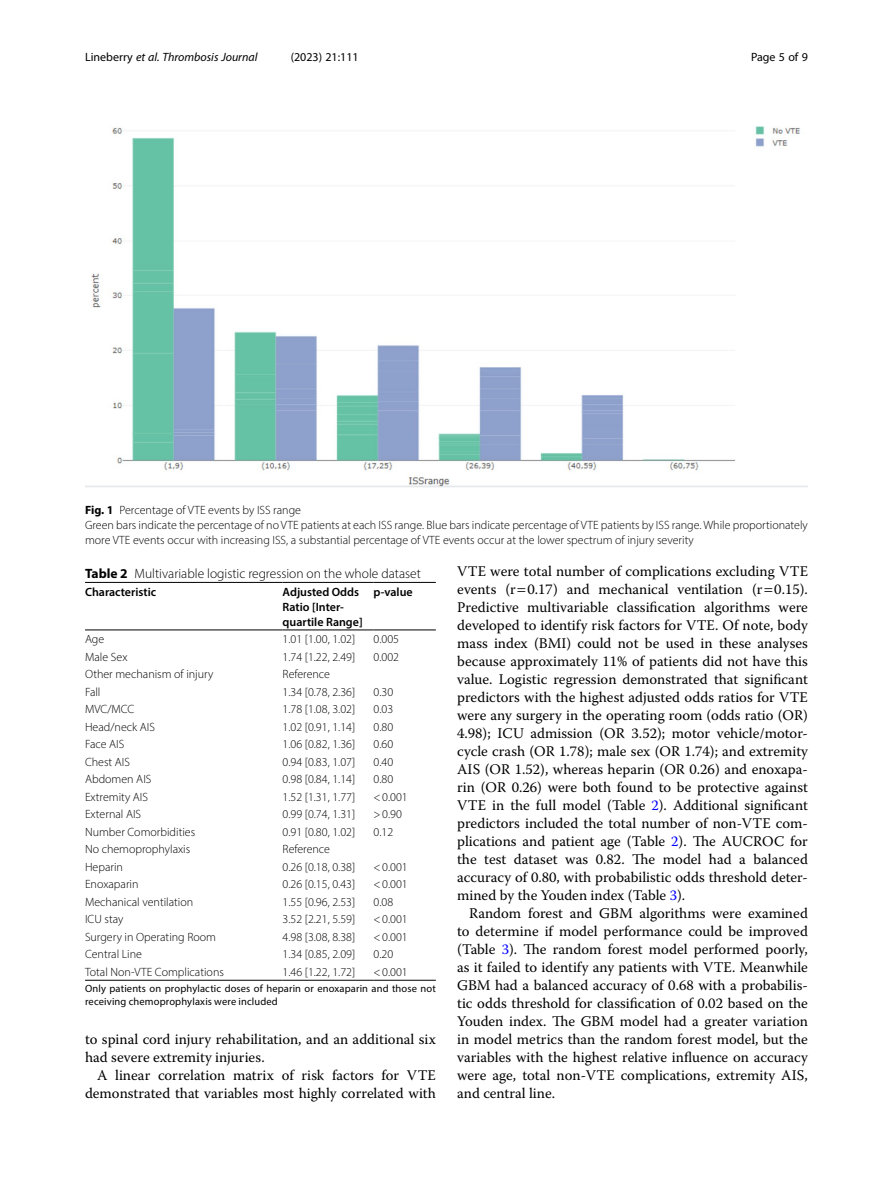
<style>
.page{position:relative;width:893px;height:1191px;background:#fff}
.page>*{position:absolute;margin:0;border:0;box-sizing:border-box;transform-origin:0 0}
.Body_Text_Indent{font:14.7px/18px "Warnock Pro";color:#000;text-align:justify}
.Table_Caption{font:300 13.5px "Myriad Pro";color:#000}
.Table_Body{font:300 12px "Myriad Pro";color:#000}
.Figure_Caption{font:300 12px/15px "Myriad Pro";color:#000}
.Table_Head{font:600 12px/15px "Myriad Pro";color:#000}
.t1{font:italic 12px "Myriad Pro";color:#000}
.t2{font:12px "Myriad Pro";color:#000}
.Table_Footnote{font:10.5px/12.8px "Myriad Pro";letter-spacing:.015em;color:#000}
.s1{font-style:normal}
.s2{font-weight:700}
.s3{color:#00f}
</style>
<div class="page">
<hr style="left:85px;top:629px;width:198px;height:1px;background:#000">
<hr style="left:283px;top:582px;width:91px;height:1px;background:#000">
<hr style="left:283px;top:629px;width:91px;height:1px;background:#000">
<hr style="left:374px;top:582px;width:62px;height:1px;background:#000">
<hr style="left:374px;top:629px;width:62px;height:1px;background:#000">
<hr style="left:283px;top:980px;width:91px;height:1px;background:#000">
<hr style="left:374px;top:980px;width:62px;height:1px;background:#000">
<hr style="left:85px;top:980px;width:198px;height:1px;background:#000">
<hr style="left:85px;top:582px;width:198px;height:1px;background:#000">
<img style="left:85px;top:126px;width:723px;height:361px">
<p class="t1" style="left:85px;top:50px;width:174px"><span class="s1">Lineberry</span> et al. Thrombosis Journal</p>
<p class="t2" style="left:291px;top:50px;width:70px">(2023) 21:111</p>
<p class="t2" style="left:751px;top:50px;width:58px">Page 5 of 9</p>
<p class="Figure_Caption" style="left:85px;top:502px;width:217px"><span class="s2">Fig. 1</span> Percentage of VTE events by ISS range</p>
<p class="Figure_Caption" style="left:85px;top:517px;width:724px">Green bars indicate the percentage of no VTE patients at each ISS range. Blue bars indicate percentage of VTE patients by ISS range. While proportionately more VTE events occur with increasing ISS, a substantial percentage of VTE events occur at the lower spectrum of injury severity</p>
<p class="Table_Caption" style="left:85px;top:565px;width:337px"><span class="s2">Table 2</span> Multivariable logistic regression on the whole dataset</p>
<p class="Table_Head" style="left:85px;top:584px;width:73px">Characteristic</p>
<p class="Table_Head" style="left:283px;top:584px;width:82px">Adjusted Odds<br>Ratio [Inter&shy;quartile Range]</p>
<p class="Table_Head" style="left:374px;top:584px;width:41px">p-value</p>
<p class="Table_Body" style="left:85px;top:632px;width:21px">Age</p>
<p class="Table_Body" style="left:283px;top:632px;width:74px">1.01 [1.00, 1.02]</p>
<p class="Table_Body" style="left:374px;top:632px;width:27px">0.005</p>
<p class="Table_Body" style="left:85px;top:649px;width:44px">Male Sex</p>
<p class="Table_Body" style="left:283px;top:649px;width:74px">1.74 [1.22, 2.49]</p>
<p class="Table_Body" style="left:374px;top:649px;width:27px">0.002</p>
<p class="Table_Body" style="left:85px;top:667px;width:130px">Other mechanism of injury</p>
<p class="Table_Body" style="left:283px;top:667px;width:49px">Reference</p>
<p class="Table_Body" style="left:85px;top:684px;width:17px">Fall</p>
<p class="Table_Body" style="left:283px;top:684px;width:74px">1.34 [0.78, 2.36]</p>
<p class="Table_Body" style="left:374px;top:684px;width:21px">0.30</p>
<p class="Table_Body" style="left:85px;top:702px;width:51px">MVC/MCC</p>
<p class="Table_Body" style="left:283px;top:702px;width:74px">1.78 [1.08, 3.02]</p>
<p class="Table_Body" style="left:374px;top:702px;width:21px">0.03</p>
<p class="Table_Body" style="left:85px;top:719px;width:71px">Head/neck AIS</p>
<p class="Table_Body" style="left:283px;top:719px;width:74px">1.02 [0.91, 1.14]</p>
<p class="Table_Body" style="left:374px;top:719px;width:21px">0.80</p>
<p class="Table_Body" style="left:85px;top:737px;width:41px">Face AIS</p>
<p class="Table_Body" style="left:283px;top:737px;width:74px">1.06 [0.82, 1.36]</p>
<p class="Table_Body" style="left:374px;top:737px;width:21px">0.60</p>
<p class="Table_Body" style="left:85px;top:754px;width:47px">Chest AIS</p>
<p class="Table_Body" style="left:283px;top:754px;width:74px">0.94 [0.83, 1.07]</p>
<p class="Table_Body" style="left:374px;top:754px;width:21px">0.40</p>
<p class="Table_Body" style="left:85px;top:772px;width:68px">Abdomen AIS</p>
<p class="Table_Body" style="left:283px;top:772px;width:74px">0.98 [0.84, 1.14]</p>
<p class="Table_Body" style="left:374px;top:772px;width:21px">0.80</p>
<p class="Table_Body" style="left:85px;top:789px;width:65px">Extremity AIS</p>
<p class="Table_Body" style="left:283px;top:789px;width:74px">1.52 [1.31, 1.77]</p>
<p class="Table_Body" style="left:374px;top:789px;width:36px">&lt;0.001</p>
<p class="Table_Body" style="left:85px;top:807px;width:58px">External AIS</p>
<p class="Table_Body" style="left:283px;top:807px;width:74px">0.99 [0.74, 1.31]</p>
<p class="Table_Body" style="left:374px;top:807px;width:30px">&gt;0.90</p>
<p class="Table_Body" style="left:85px;top:824px;width:112px">Number Comorbidities</p>
<p class="Table_Body" style="left:283px;top:824px;width:74px">0.91 [0.80, 1.02]</p>
<p class="Table_Body" style="left:374px;top:824px;width:21px">0.12</p>
<p class="Table_Body" style="left:85px;top:842px;width:107px">No chemoprophylaxis</p>
<p class="Table_Body" style="left:283px;top:842px;width:49px">Reference</p>
<p class="Table_Body" style="left:85px;top:859px;width:40px">Heparin</p>
<p class="Table_Body" style="left:283px;top:859px;width:74px">0.26 [0.18, 0.38]</p>
<p class="Table_Body" style="left:374px;top:859px;width:36px">&lt;0.001</p>
<p class="Table_Body" style="left:85px;top:877px;width:55px">Enoxaparin</p>
<p class="Table_Body" style="left:283px;top:877px;width:74px">0.26 [0.15, 0.43]</p>
<p class="Table_Body" style="left:374px;top:877px;width:36px">&lt;0.001</p>
<p class="Table_Body" style="left:85px;top:894px;width:110px">Mechanical ventilation</p>
<p class="Table_Body" style="left:283px;top:894px;width:74px">1.55 [0.96, 2.53]</p>
<p class="Table_Body" style="left:374px;top:894px;width:21px">0.08</p>
<p class="Table_Body" style="left:85px;top:912px;width:40px">ICU stay</p>
<p class="Table_Body" style="left:283px;top:912px;width:74px">3.52 [2.21, 5.59]</p>
<p class="Table_Body" style="left:374px;top:912px;width:36px">&lt;0.001</p>
<p class="Table_Body" style="left:85px;top:929px;width:133px">Surgery in Operating Room</p>
<p class="Table_Body" style="left:283px;top:929px;width:74px">4.98 [3.08, 8.38]</p>
<p class="Table_Body" style="left:374px;top:929px;width:36px">&lt;0.001</p>
<p class="Table_Body" style="left:85px;top:947px;width:59px">Central Line</p>
<p class="Table_Body" style="left:283px;top:947px;width:74px">1.34 [0.85, 2.09]</p>
<p class="Table_Body" style="left:374px;top:947px;width:21px">0.20</p>
<p class="Table_Body" style="left:85px;top:964px;width:140px">Total Non-VTE Complications</p>
<p class="Table_Body" style="left:283px;top:964px;width:74px">1.46 [1.22, 1.72]</p>
<p class="Table_Body" style="left:374px;top:964px;width:36px">&lt;0.001</p>
<p class="Table_Footnote" style="left:85px;top:982px;width:352px">Only patients on prophylactic doses of heparin or enoxaparin and those not receiving chemoprophylaxis were included</p>
<p class="Body_Text_Indent" style="left:85px;top:1030px;width:352px">to spinal cord injury rehabilitation, and an additional six had severe extremity injuries.</p>
<p class="Body_Text_Indent" style="left:85px;top:1066px;width:352px;text-align:right">A linear correlation matrix of risk factors for VTE demonstrated that variables most highly correlated with</p>
<p class="Body_Text_Indent" style="left:457px;top:562px;width:352px">VTE were total number of complications excluding VTE events (r 0.17) and mechanical ventilation (r 0.15).<br>Predictive multivariable classification algorithms were developed to identify risk factors for VTE. Of note, body mass index (BMI) could not be used in these analyses because approximately 11% of patients did not have this value. Logistic regression demonstrated that significant predictors with the highest adjusted odds ratios for VTE were any surgery in the operating room (odds ratio (OR)<br>4.98); ICU admission (OR 3.52); motor vehicle/motor&shy;cycle crash (OR 1.78); male sex (OR 1.74); and extremity AIS (OR 1.52), whereas heparin (OR 0.26) and enoxapa&shy;rin (OR 0.26) were both found to be protective against VTE in the full model (Table <span class="s3">2</span>). Additional significant predictors included the total number of non-VTE com&shy;plications and patient age (Table <span class="s3">2</span>). The AUCROC for the test dataset was 0.82. The model had a balanced accuracy of 0.80, with probabilistic odds threshold deter&shy;mined by the Youden index (Table <span class="s3">3</span>).</p>
<p class="Body_Text_Indent" style="left:457px;top:904px;width:352px;text-indent:12px">Random forest and GBM algorithms were examined to determine if model performance could be improved (Table <span class="s3">3</span>). The random forest model performed poorly, as it failed to identify any patients with VTE. Meanwhile GBM had a balanced accuracy of 0.68 with a probabilis&shy;tic odds threshold for classification of 0.02 based on the Youden index. The GBM model had a greater variation in model metrics than the random forest model, but the variables with the highest relative influence on accuracy were age, total non-VTE complications, extremity AIS, and central line.</p>
</div>
